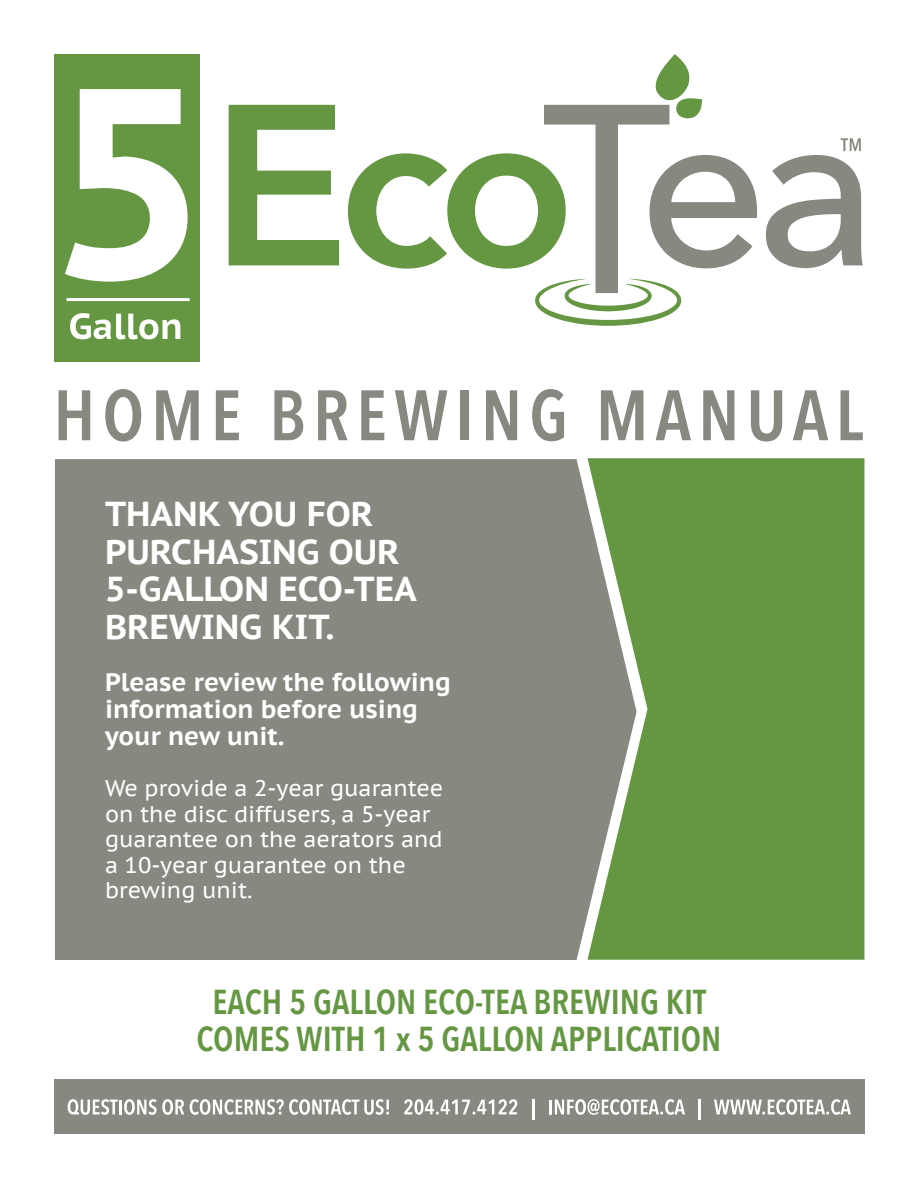
<style>
.page{position:relative;width:918px;height:1188px;background:#fff}
.page>*{position:absolute;margin:0;border:0;box-sizing:border-box;transform-origin:0 0}
.t1{font:600 70.5px "Avenir Next Condensed";letter-spacing:.1em;color:#888780}
.t2{font:600 34.5px/37.5px "Avenir Next Condensed";color:#659743;text-align:center}
.t3{font:700 34.5px/37.5px "PT Sans Caption";color:#fff}
.t4{font:700 25.5px/27px "PT Sans Caption";color:#fff}
.t5{font:22.5px/25.5px "PT Sans Caption";color:#fff}
</style>
<div class="page">
<div style="left:587px;top:458px;width:277px;height:502px;background:#659743"></div>
<div style="left:55px;top:459px;width:582px;height:501px;background:#888780"></div>
<div style="left:54px;top:54px;width:145px;height:308px;background:#659743"></div>
<svg style="left:229px;top:105px;width:110px;height:160px"></svg>
<svg style="left:348px;top:54px;width:409px;height:272px"></svg>
<svg style="left:766px;top:138px;width:97px;height:130px"></svg>
<svg style="left:65px;top:89px;width:123px;height:193px"></svg>
<svg style="left:70px;top:313px;width:110px;height:26px"></svg>
<hr style="left:67px;top:298px;width:123px;height:3px;background:#fff">
<div style="left:55px;top:1080px;width:810px;height:54px;background:#888780"></div>
<svg style="left:68px;top:1099px;width:50px;height:16px"></svg>
<hr style="left:119px;top:1100px;width:3px;height:14px;background:#fff">
<svg style="left:124px;top:1099px;width:60px;height:16px"></svg>
<svg style="left:190px;top:1099px;width:199px;height:16px"></svg>
<svg style="left:404px;top:1099px;width:113px;height:16px"></svg>
<hr style="left:532px;top:1099px;width:2px;height:21px;background:#fff">
<hr style="left:549px;top:1100px;width:3px;height:14px;background:#fff">
<svg style="left:555px;top:1099px;width:130px;height:16px"></svg>
<hr style="left:698px;top:1099px;width:2px;height:21px;background:#fff">
<svg style="left:714px;top:1099px;width:137px;height:16px"></svg>
<h1 class="t1" style="left:53px;top:355px;width:811px">HOME BREWING MANUAL</h1>
<h2 class="t3" style="left:105px;top:495px;width:313px">THANK YOU FOR<br>PURCHASING OUR<br>5-GALLON ECO-TEA<br>BREWING KIT.</h2>
<p class="t4" style="left:105px;top:668px;width:347px">Please review the following information before using your new unit.</p>
<p class="t5" style="left:105px;top:775px;width:340px">We provide a 2-year guarantee on the disc diffusers, a 5-year guarantee on the aerators and a 10-year guarantee on the brewing unit.</p>
<h2 class="t2" style="left:197px;top:982px;width:526px">EACH 5 GALLON ECO-TEA BREWING KIT<br>COMES WITH 1 x 5 GALLON APPLICATION</h2>
</div>
